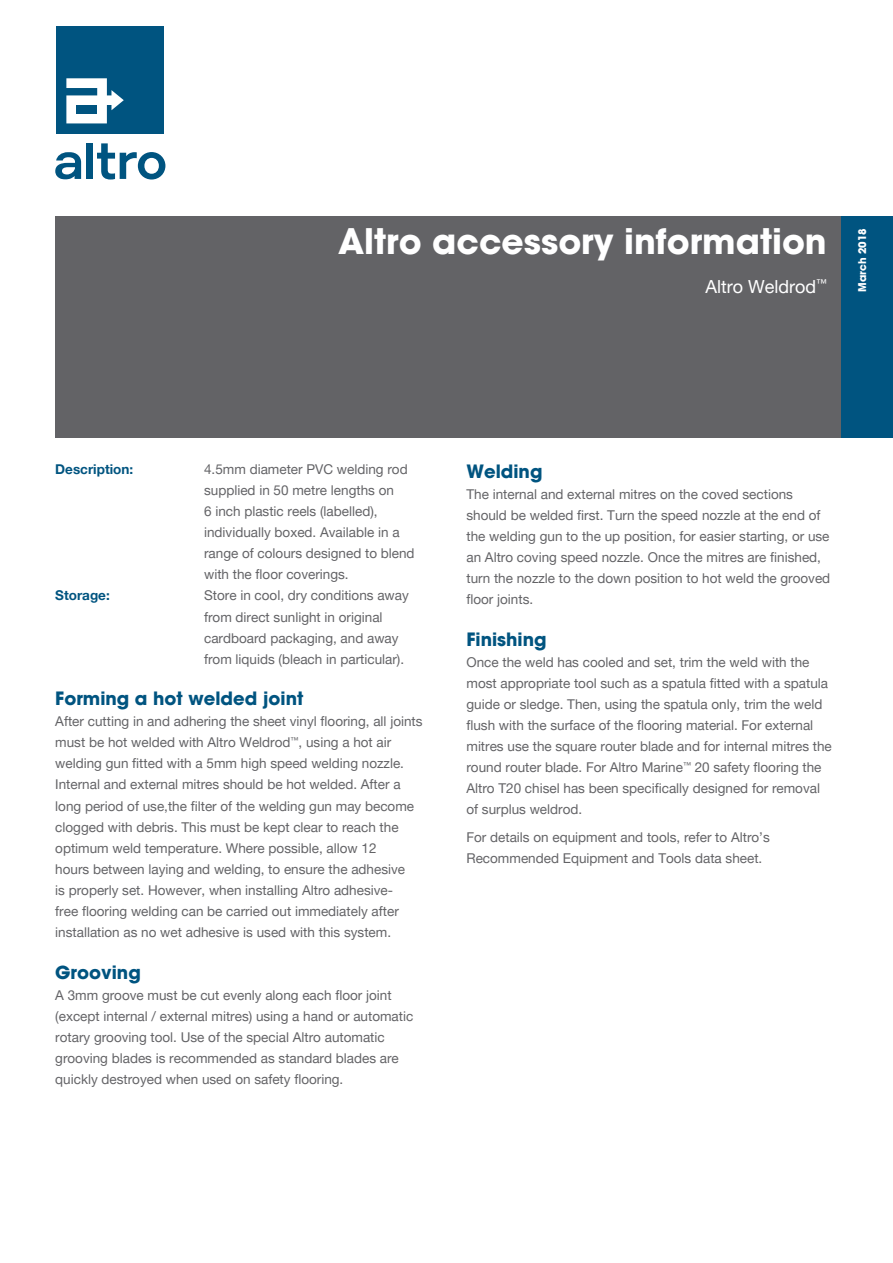
<style>
.page{position:relative;width:893px;height:1263px;background:#fff}
.page>*{position:absolute;margin:0;border:0;box-sizing:border-box;transform-origin:0 0}
.t1{font:700 34.5px "Avant Garde";color:#fff}
.t2{font:700 18px "Avant Garde";color:#005480}
.t3{font:18px "Helvetica Neue LT Pro";color:#fff}
.t4{font:13.5px/21px "Helvetica Neue LT Pro";color:#636366}
.t5{font:700 13.5px "Helvetica Neue LT Pro";color:#005480}
.t6{font:700 10.5px "Avant Garde";color:#fff}
</style>
<div class="page">
<div style="left:55px;top:216px;width:787px;height:221px;background:#636366"></div>
<div style="left:842px;top:216px;width:51px;height:221px;background:#005480"></div>
<div style="left:86px;top:143px;width:7px;height:36px;background:#005480"></div>
<svg style="left:55px;top:152px;width:26px;height:27px"></svg>
<svg style="left:97px;top:143px;width:68px;height:37px"></svg>
<div style="left:56px;top:26px;width:108px;height:108px;background:#005480"></div>
<svg style="left:66px;top:78px;width:58px;height:45px"></svg>
<div style="left:76px;top:105px;width:21px;height:9px;background:#005480"></div>
<h1 class="t1" style="left:338px;top:219px;width:490px">Altro accessory information</h1>
<h2 class="t3" style="left:705px;top:275px;width:123px">Altro Weldrod<sup>™</sup></h2>
<p class="t6" style="left:855px;top:292px;width:65px;rotate:-90deg">March 2018</p>
<p class="t5" style="left:55px;top:461px;width:79px">Description:</p>
<p class="t4" style="left:204px;top:459px;width:212px">4.5mm diameter PVC welding rod supplied in 50 metre lengths on<br>6 inch plastic reels (labelled), individually boxed. Available in a range of colours designed to blend with the floor coverings.</p>
<p class="t5" style="left:55px;top:587px;width:56px">Storage:</p>
<p class="t4" style="left:204px;top:585px;width:206px">Store in cool, dry conditions away from direct sunlight in original cardboard packaging, and away from liquids (bleach in particular).</p>
<h2 class="t2" style="left:55px;top:687px;width:250px">Forming a hot welded joint</h2>
<p class="t4" style="left:55px;top:711px;width:369px">After cutting in and adhering the sheet vinyl flooring, all joints must be hot welded with Altro Weldrod<sup>™</sup>, using a hot air welding gun fitted with a 5mm high speed welding nozzle.<br>Internal and external mitres should be hot welded. After a long period of use,the filter of the welding gun may become clogged with debris. This must be kept clear to reach the optimum weld temperature. Where possible, allow 12<br>hours between laying and welding, to ensure the adhesive<br>is properly set. However, when installing Altro adhesive-<br>free flooring welding can be carried out immediately after installation as no wet adhesive is used with this system.</p>
<h2 class="t2" style="left:55px;top:960px;width:87px">Grooving</h2>
<p class="t4" style="left:55px;top:984px;width:360px">A 3mm groove must be cut evenly along each floor joint (except internal / external mitres) using a hand or automatic rotary grooving tool. Use of the special Altro automatic grooving blades is recommended as standard blades are quickly destroyed when used on safety flooring.</p>
<h2 class="t2" style="left:466px;top:460px;width:77px">Welding</h2>
<p class="t4" style="left:466px;top:484px;width:365px">The internal and external mitres on the coved sections should be welded first. Turn the speed nozzle at the end of the welding gun to the up position, for easier starting, or use an Altro coving speed nozzle. Once the mitres are finished, turn the nozzle to the down position to hot weld the grooved floor joints.</p>
<h2 class="t2" style="left:466px;top:628px;width:82px">Finishing</h2>
<p class="t4" style="left:466px;top:652px;width:367px">Once the weld has cooled and set, trim the weld with the most appropriate tool such as a spatula fitted with a spatula guide or sledge. Then, using the spatula only, trim the weld flush with the surface of the flooring material. For external mitres use the square router blade and for internal mitres the round router blade. For Altro Marine<sup>™</sup> 20 safety flooring the Altro T20 chisel has been specifically designed for removal of surplus weldrod.</p>
<p class="t4" style="left:466px;top:826px;width:305px">For details on equipment and tools, refer to Altro’s<br>Recommended Equipment and Tools data sheet.</p>
</div>
